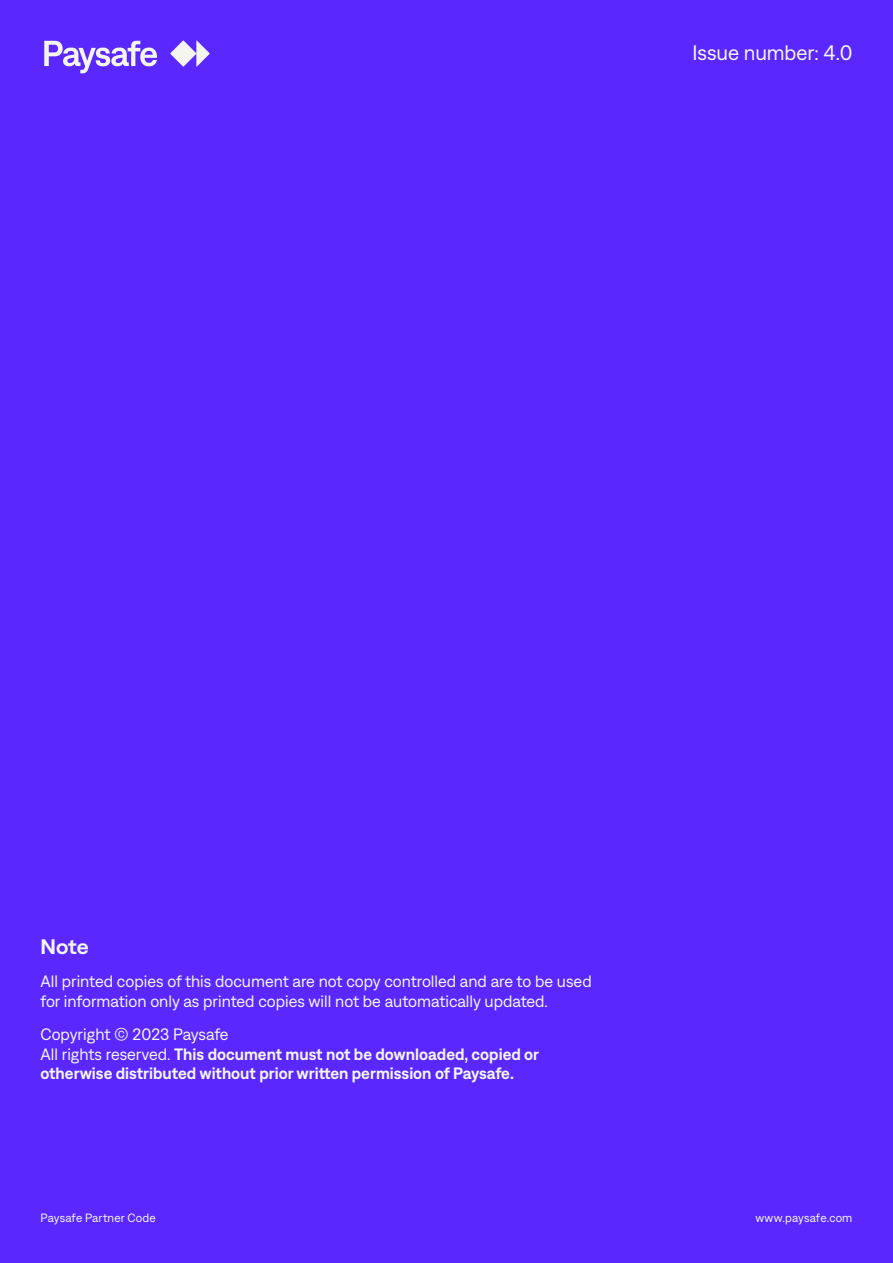
<style>
.page{position:relative;width:893px;height:1263px;background:#5a28ff}
.page>*{position:absolute;margin:0;border:0;box-sizing:border-box;transform-origin:0 0}
.t1{font:21px "Denim";letter-spacing:-.005em;color:#f5f5f0}
.t2{font:600 21px "Denim WD";color:#f5f5f0}
.t3{font:600 16.5px/19.8px "Denim";color:#f5f5f0}
.t4{font:16.5px/19.8px "Denim";color:#f5f5f0}
.t5{font:12px "Denim";letter-spacing:.01em;color:#f5f5f0}
.s1{font-weight:400}
</style>
<div class="page">
<svg style="left:44px;top:41px;width:166px;height:32px"></svg>
<p class="t1" style="left:692px;top:38px;width:161px">Issue number: 4.0</p>
<p class="t2" style="left:40px;top:932px;width:50px">Note</p>
<p class="t4" style="left:40px;top:971px;width:553px">All printed copies of this document are not copy controlled and are to be used for information only as printed copies will not be automatically updated.</p>
<p class="t3" style="left:40px;top:1023px;width:500px"><span class="s1">Copyright © 2023 Paysafe<br>All rights reserved.</span> This document must not be downloaded, copied or otherwise distributed without prior written permission of Paysafe.</p>
<p class="t5" style="left:40px;top:1210px;width:117px">Paysafe Partner Code</p>
<p class="t5" style="left:755px;top:1210px;width:99px">www.paysafe.com</p>
</div>
